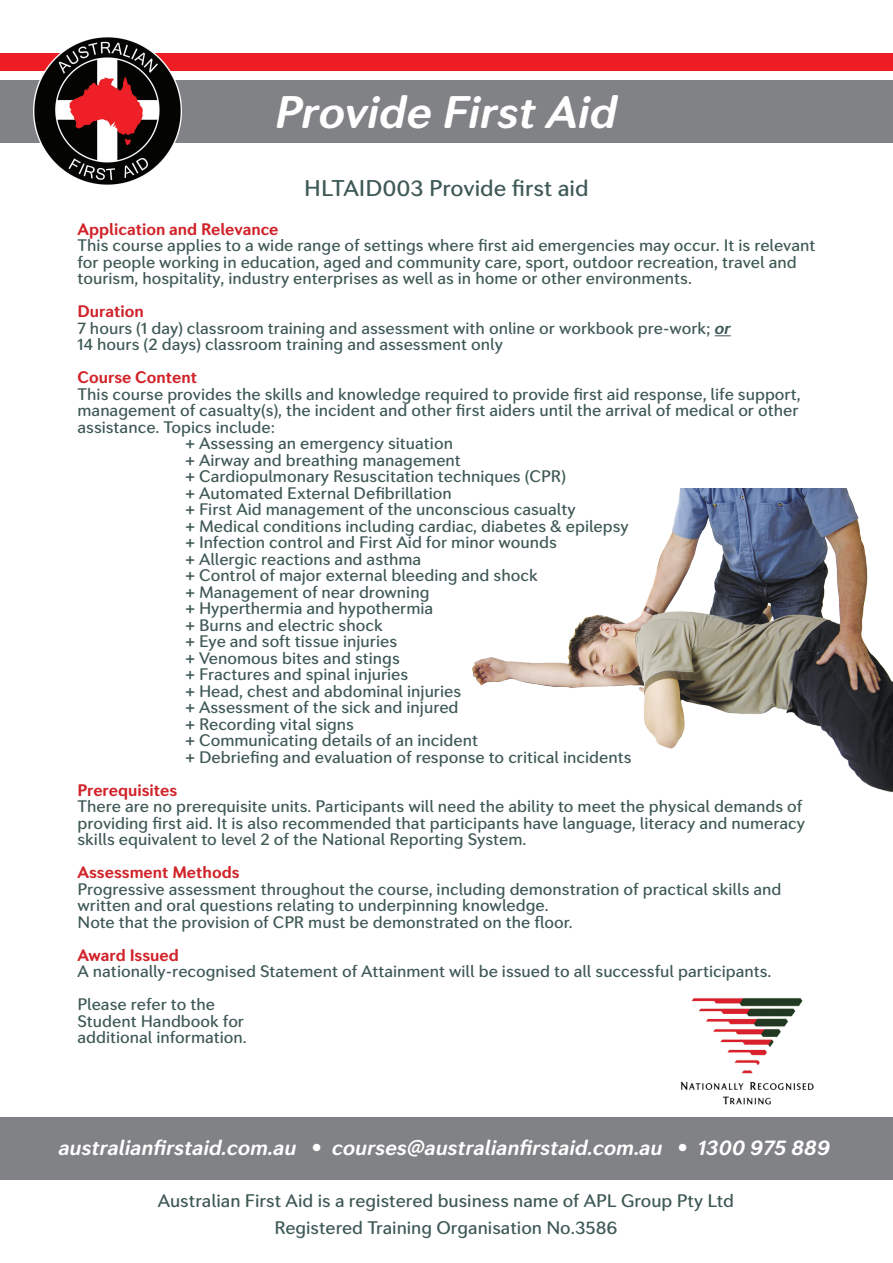
<style>
.page{position:relative;width:893px;height:1263px;background:#fff}
.page>*{position:absolute;margin:0;border:0;box-sizing:border-box;transform-origin:0 0}
.t1{font:italic 700 45px "Seconda Soft";color:#fff}
.t2{font:500 22.5px "Seconda Soft";color:#3f5956}
.t3{font:italic 700 21px "Seconda Soft";color:#fff}
.t4{font:500 18px/27px "Seconda Soft";color:#3f5956;text-align:center}
.t5{font:500 16.5px/16.5px "Seconda Soft";color:#3f5956}
.t6{font:700 16.5px "Seconda Soft";color:#d1232a}
.s1{font-weight:700;color:#d1232a}
.s2{font-weight:700;font-style:italic}
.s3{font-family:"Helvetica Neue";font-weight:400;font-style:normal;font-stretch:condensed}
</style>
<div class="page">
<div style="left:0;top:80px;width:893px;height:63px;background:#808285"></div>
<div style="left:0;top:1117px;width:893px;height:62px;background:#808285"></div>
<svg style="left:715px;top:335px;width:16px;height:1px"></svg>
<div style="left:0;top:53px;width:893px;height:18px;background:#ee1d23"></div>
<img style="left:33px;top:37px;width:149px;height:148px">
<img style="left:680px;top:998px;width:134px;height:107px">
<img style="left:472px;top:489px;width:421px;height:303px">
<h1 class="t1" style="left:275px;top:85px;width:344px">Provide First Aid</h1>
<h2 class="t2" style="left:304px;top:175px;width:286px">HLTAID003 Provide first aid</h2>
<p class="t6" style="left:78px;top:219px;width:203px">Application and Relevance</p>
<p class="t5" style="left:78px;top:237px;width:739px">This course applies to a wide range of settings where first aid emergencies may occur. It is relevant for people working in education, aged and community care, sport, outdoor recreation, travel and tourism, hospitality, industry enterprises as well as in home or other environments.</p>
<p class="t5" style="left:78px;top:303px;width:655px"><span class="s1">Duration<br></span>7 hours (1 day) classroom training and assessment with online or workbook pre-work; <span class="s2">or<br></span>14 hours (2 days) classroom training and assessment only</p>
<p class="t6" style="left:78px;top:367px;width:121px">Course Content</p>
<p class="t5" style="left:78px;top:386px;width:725px">This course provides the skills and knowledge required to provide first aid response, life support,</p>
<p class="t5" style="left:78px;top:402px;width:722px">management of casualty(s), the incident and other first aiders until the arrival of medical or other</p>
<p class="t5" style="left:78px;top:419px;width:199px">assistance. Topics include:</p>
<p class="t5" style="left:186px;top:435px;width:269px">+ Assessing an emergency situation</p>
<p class="t5" style="left:186px;top:452px;width:277px">+ Airway and breathing management</p>
<p class="t5" style="left:186px;top:468px;width:382px">+ Cardiopulmonary Resuscitation techniques (CPR)</p>
<p class="t5" style="left:186px;top:485px;width:268px">+ Automated External Defibrillation</p>
<p class="t5" style="left:186px;top:501px;width:392px">+ First Aid management of the unconscious casualty</p>
<p class="t5" style="left:186px;top:518px;width:445px">+ Medical conditions including cardiac, diabetes &amp; epilepsy</p>
<p class="t5" style="left:186px;top:534px;width:373px">+ Infection control and First Aid for minor wounds</p>
<p class="t5" style="left:186px;top:551px;width:237px">+ Allergic reactions and asthma</p>
<p class="t5" style="left:186px;top:567px;width:354px">+ Control of major external bleeding and shock</p>
<p class="t5" style="left:186px;top:584px;width:245px">+ Management of near drowning</p>
<p class="t5" style="left:186px;top:600px;width:249px">+ Hyperthermia and hypothermia</p>
<p class="t5" style="left:186px;top:617px;width:199px">+ Burns and electric shock</p>
<p class="t5" style="left:186px;top:633px;width:213px">+ Eye and soft tissue injuries</p>
<p class="t5" style="left:186px;top:650px;width:216px">+ Venomous bites and stings</p>
<p class="t5" style="left:186px;top:666px;width:224px">+ Fractures and spinal injuries</p>
<p class="t5" style="left:186px;top:683px;width:277px">+ Head, chest and abdominal injuries</p>
<p class="t5" style="left:186px;top:699px;width:275px">+ Assessment of the sick and injured</p>
<p class="t5" style="left:186px;top:716px;width:170px">+ Recording vital signs</p>
<p class="t5" style="left:186px;top:732px;width:294px">+ Communicating details of an incident</p>
<p class="t5" style="left:186px;top:749px;width:448px">+ Debriefing and evaluation of response to critical incidents</p>
<p class="t6" style="left:78px;top:780px;width:101px">Prerequisites</p>
<p class="t5" style="left:78px;top:798px;width:729px">There are no prerequisite units. Participants will need the ability to meet the physical demands of providing first aid. It is also recommended that participants have language, literacy and numeracy skills equivalent to level 2 of the National Reporting System.</p>
<p class="t6" style="left:78px;top:862px;width:164px">Assessment Methods</p>
<p class="t5" style="left:78px;top:881px;width:705px">Progressive assessment throughout the course, including demonstration of practical skills and written and oral questions relating to underpinning knowledge.<br>Note that the provision of CPR must be demonstrated on the floor.</p>
<p class="t6" style="left:78px;top:945px;width:103px">Award Issued</p>
<p class="t5" style="left:78px;top:955px;width:695px;line-height:33px">A nationally-recognised Statement of Attainment will be issued to all successful participants.<br>Please refer to the</p>
<p class="t5" style="left:78px;top:1013px;width:171px">Student Handbook for additional information.</p>
<p class="t3" style="left:59px;top:1134px;width:773px">australianfirstaid.com.au <span class="s3">•</span> courses@australianfirstaid.com.au <span class="s3">•</span> 1300 975 889</p>
<p class="t4" style="left:158px;top:1187px;width:578px">Australian First Aid is a registered business name of APL Group Pty Ltd<br>Registered Training Organisation No.3586</p>
</div>
